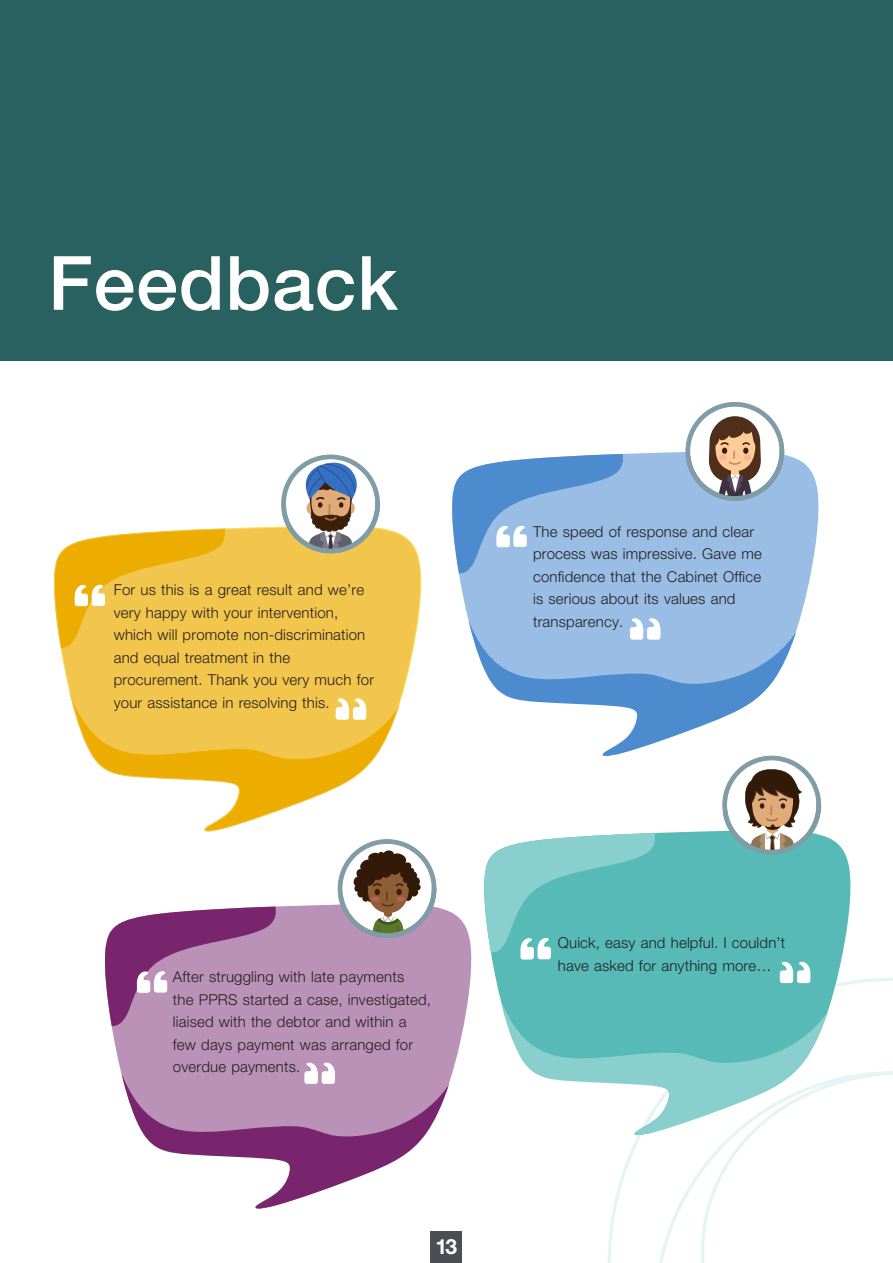
<style>
.page{position:relative;width:893px;height:1263px;background:#fff}
.page>*{position:absolute;margin:0;border:0;box-sizing:border-box;transform-origin:0 0}
.t1{font:500 75px "Helvetica Neue LT Pro";letter-spacing:.01em;color:#fff}
.t2{font:700 21px "Helvetica Neue LT Pro";color:#fff}
.Body{font:300 15px/22.5px "Helvetica Neue LT Pro";letter-spacing:.01em;color:#231f20}
</style>
<div class="page">
<div style="left:431px;top:1231px;width:31px;height:32px;background:#4d4e53"></div>
<svg style="left:608px;top:978px;width:285px;height:285px"></svg>
<div style="left:0;top:0;width:893px;height:360px;background:#28615f"></div>
<div style="left:60px;top:526px;width:362px;height:173px;background:#f2c54d"></div>
<svg style="left:70px;top:694px;width:331px;height:138px"></svg>
<svg style="left:459px;top:450px;width:360px;height:181px;background:#a0c1e5"></svg>
<svg style="left:468px;top:620px;width:328px;height:136px"></svg>
<svg style="left:111px;top:904px;width:361px;height:179px;background:#bf99bb"></svg>
<svg style="left:492px;top:831px;width:361px;height:306px;fill:#57bab7"></svg>
<svg style="left:500px;top:999px;width:328px;height:138px"></svg>
<svg style="left:335px;top:698px;width:32px;height:22px"></svg>
<svg style="left:452px;top:454px;width:172px;height:120px;background:#84afde"></svg>
<svg style="left:484px;top:833px;width:172px;height:127px;background:#76c7c4"></svg>
<svg style="left:105px;top:906px;width:172px;height:120px;background:#a772a1"></svg>
<svg style="left:53px;top:528px;width:173px;height:121px;background:#f1c142"></svg>
<svg style="left:630px;top:617px;width:31px;height:23px"></svg>
<svg style="left:779px;top:961px;width:32px;height:22px"></svg>
<svg style="left:121px;top:1062px;width:328px;height:147px"></svg>
<svg style="left:338px;top:839px;width:98px;height:99px"></svg>
<svg style="left:722px;top:756px;width:99px;height:98px"></svg>
<svg style="left:686px;top:402px;width:98px;height:99px"></svg>
<svg style="left:281px;top:454px;width:99px;height:99px"></svg>
<p class="t1" style="left:48px;top:238px;width:351px">Feedback</p>
<p class="Body" style="left:114px;top:578px;width:262px">For us this is a great result and we’re very happy with your intervention, which will promote non-discrimination and equal treatment in the procurement. Thank you very much for your assistance in resolving this.</p>
<p class="Body" style="left:533px;top:520px;width:230px">The speed of response and clear process was impressive. Gave me confidence that the Cabinet Office is serious about its values and transparency.</p>
<p class="Body" style="left:173px;top:965px;width:260px">After struggling with late payments<br>the PPRS started a case, investigated, liaised with the debtor and within a few days payment was arranged for overdue payments.</p>
<h2 class="t2" style="left:436px;top:1233px;width:23px">13</h2>
<p class="Body" style="left:558px;top:931px;width:229px">Quick, easy and helpful. I couldn’t have asked for anything more…</p>
</div>
